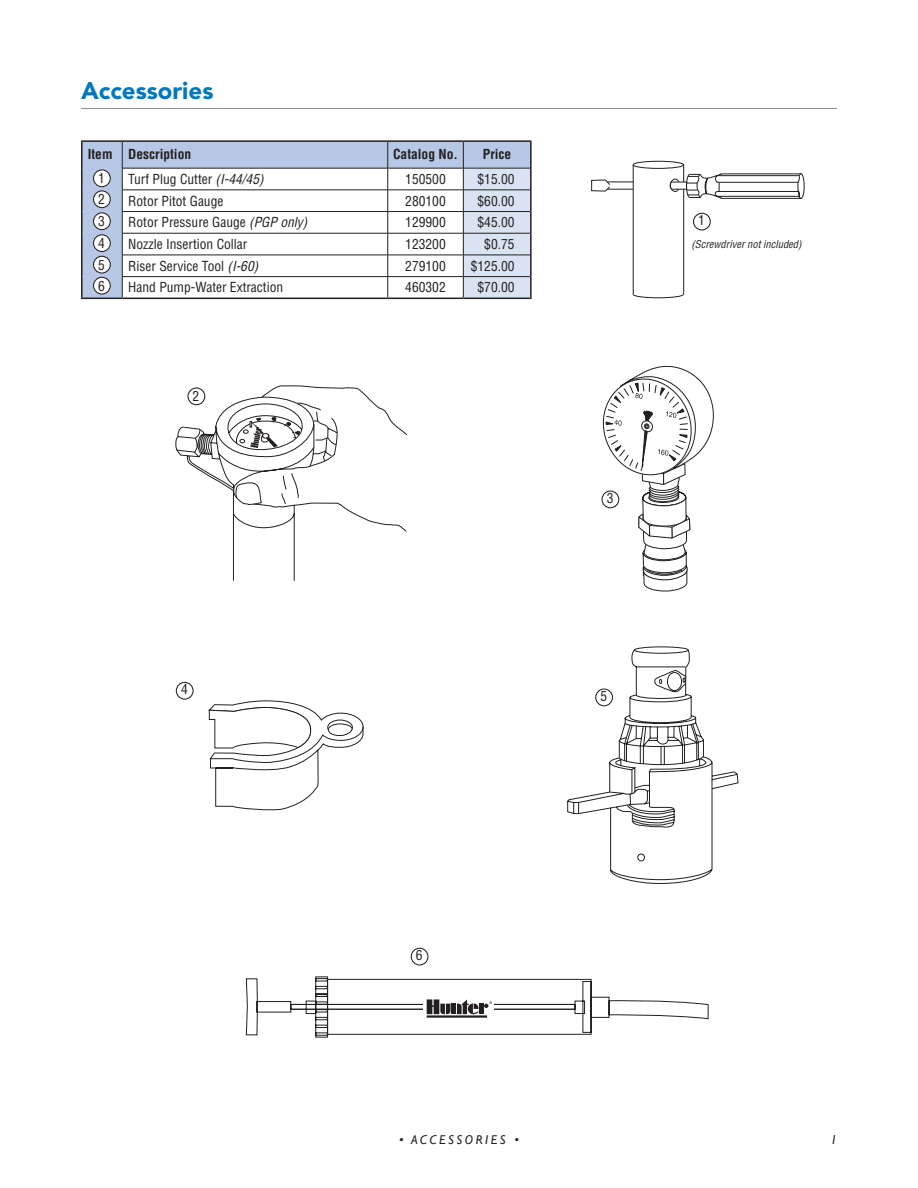
<style>
.page{position:relative;width:918px;height:1188px;background:#fff}
.page>*{position:absolute;margin:0;border:0;box-sizing:border-box;transform-origin:0 0}
.t1{font:900 24px "Avenir";color:#0577be}
.t2{font:condensed 13.5px/21.1px "Helvetica LT Std";color:#231f20;text-align:justify}
.t3{font:700 condensed 13.5px "Helvetica LT Std";color:#231f20}
.t4{font:italic 12.75px "Gill Sans";letter-spacing:.2em;color:#231f20}
.t5{font:italic condensed 10.5px "Helvetica LT Std";color:#231f20}
.s1{font-style:italic}
</style>
<div class="page">
<svg style="left:82px;top:142px;width:381px;height:156px"></svg>
<hr style="left:81px;top:140px;width:41px;height:2px;background:#231f20">
<hr style="left:122px;top:140px;width:266px;height:2px;background:#231f20">
<hr style="left:388px;top:140px;width:75px;height:2px;background:#231f20">
<hr style="left:463px;top:140px;width:69px;height:2px;background:#231f20">
<hr style="left:530px;top:142px;width:2px;height:26px;background:#231f20">
<hr style="left:530px;top:168px;width:2px;height:22px;background:#231f20">
<hr style="left:530px;top:190px;width:2px;height:22px;background:#231f20">
<hr style="left:530px;top:212px;width:2px;height:21px;background:#231f20">
<hr style="left:530px;top:233px;width:2px;height:22px;background:#231f20">
<hr style="left:530px;top:255px;width:2px;height:22px;background:#231f20">
<svg style="left:81px;top:142px;width:1px;height:156px"></svg>
<hr style="left:530px;top:277px;width:2px;height:21px;background:#231f20">
<hr style="left:81px;top:298px;width:41px;height:1px;background:#231f20">
<hr style="left:122px;top:298px;width:266px;height:1px;background:#231f20">
<hr style="left:388px;top:298px;width:75px;height:1px;background:#231f20">
<hr style="left:463px;top:298px;width:69px;height:1px;background:#231f20">
<hr style="left:122px;top:168px;width:266px;height:1px;background:#231f20">
<hr style="left:388px;top:168px;width:75px;height:1px;background:#231f20">
<hr style="left:122px;top:190px;width:266px;height:1px;background:#231f20">
<hr style="left:388px;top:190px;width:75px;height:1px;background:#231f20">
<hr style="left:122px;top:211px;width:266px;height:1px;background:#231f20">
<hr style="left:388px;top:211px;width:75px;height:1px;background:#231f20">
<hr style="left:122px;top:233px;width:266px;height:1px;background:#231f20">
<hr style="left:388px;top:233px;width:75px;height:1px;background:#231f20">
<hr style="left:122px;top:255px;width:266px;height:1px;background:#231f20">
<hr style="left:388px;top:255px;width:75px;height:1px;background:#231f20">
<hr style="left:122px;top:276px;width:266px;height:1px;background:#231f20">
<svg style="left:122px;top:142px;width:1px;height:156px"></svg>
<hr style="left:388px;top:276px;width:75px;height:1px;background:#231f20">
<svg style="left:387px;top:142px;width:1px;height:156px"></svg>
<svg style="left:463px;top:142px;width:68px;height:156px;background:#c8d2e3"></svg>
<hr style="left:463px;top:276px;width:67px;height:1px;background:#231f20">
<div style="left:94px;top:277px;width:16px;height:17px;background:#fff;border-radius:50%"></div>
<div style="left:93px;top:277px;width:18px;height:18px;border:1px solid #231f20;border-radius:50%"></div>
<div style="left:94px;top:170px;width:16px;height:17px;background:#fff;border-radius:50%"></div>
<div style="left:93px;top:169px;width:18px;height:18px;border:1px solid #231f20;border-radius:50%"></div>
<div style="left:94px;top:191px;width:16px;height:17px;background:#fff;border-radius:50%"></div>
<div style="left:93px;top:190px;width:18px;height:18px;border:1px solid #231f20;border-radius:50%"></div>
<div style="left:94px;top:213px;width:16px;height:17px;background:#fff;border-radius:50%"></div>
<div style="left:93px;top:212px;width:18px;height:18px;border:1px solid #231f20;border-radius:50%"></div>
<div style="left:94px;top:235px;width:16px;height:17px;background:#fff;border-radius:50%"></div>
<div style="left:93px;top:234px;width:18px;height:18px;border:1px solid #231f20;border-radius:50%"></div>
<div style="left:94px;top:256px;width:16px;height:17px;background:#fff;border-radius:50%"></div>
<div style="left:93px;top:256px;width:18px;height:18px;border:1px solid #231f20;border-radius:50%"></div>
<hr style="left:81px;top:108px;width:756px;height:1px;background:#879288">
<div style="left:591px;top:180px;width:15px;height:11px;background:#fff;border:1px solid #231f20"></div>
<svg style="left:604px;top:179px;width:29px;height:13px"></svg>
<hr style="left:683px;top:165px;width:1px;height:129px;background:#231f20">
<div style="left:633px;top:161px;width:51px;height:8px;border:1px solid #231f20;border-radius:50%"></div>
<hr style="left:633px;top:165px;width:1px;height:129px;background:#231f20">
<svg style="left:632px;top:293px;width:52px;height:6px"></svg>
<svg style="left:669px;top:173px;width:136px;height:26px"></svg>
<svg style="left:601px;top:365px;width:113px;height:227px"></svg>
<svg style="left:175px;top:385px;width:232px;height:196px"></svg>
<svg style="left:567px;top:646px;width:172px;height:238px"></svg>
<svg style="left:208px;top:701px;width:156px;height:110px"></svg>
<svg style="left:246px;top:976px;width:463px;height:62px"></svg>
<div style="left:693px;top:213px;width:18px;height:18px;border:1px solid #231f20;border-radius:50%"></div>
<div style="left:188px;top:388px;width:17px;height:17px;background:#fff;border-radius:50%"></div>
<div style="left:188px;top:387px;width:17px;height:18px;border:1px solid #231f20;border-radius:50%"></div>
<div style="left:602px;top:491px;width:17px;height:17px;background:#fff;border-radius:50%"></div>
<div style="left:602px;top:491px;width:17px;height:17px;border:1px solid #231f20;border-radius:50%"></div>
<div style="left:176px;top:682px;width:18px;height:18px;border:1px solid #231f20;border-radius:50%"></div>
<div style="left:596px;top:689px;width:16px;height:17px;background:#fff;border-radius:50%"></div>
<div style="left:595px;top:689px;width:18px;height:17px;border:1px solid #231f20;border-radius:50%"></div>
<div style="left:411px;top:948px;width:18px;height:18px;border:1px solid #231f20;border-radius:50%"></div>
<svg style="left:235px;top:402px;width:97px;height:103px"></svg>
<h1 class="t1" style="left:81px;top:76px;width:134px">Accessories</h1>
<p class="t3" style="left:88px;top:146px;width:105px">Item Description</p>
<p class="t3" style="left:393px;top:146px;width:66px">Catalog No.</p>
<p class="t3" style="left:483px;top:146px;width:30px">Price</p>
<p class="t2" style="left:128px;top:168px;width:137px">Turf Plug Cutter <span class="s1">(I-44/45)</span></p>
<p class="t2" style="left:405px;top:168px;width:42px">150500</p>
<p class="t2" style="left:478px;top:168px;width:39px">$15.00</p>
<p class="t2" style="left:128px;top:190px;width:97px">Rotor Pitot Gauge</p>
<p class="t2" style="left:405px;top:190px;width:42px">280100</p>
<p class="t2" style="left:478px;top:190px;width:39px">$60.00</p>
<p class="t2" style="left:128px;top:212px;width:181px">Rotor Pressure Gauge <span class="s1">(PGP only)</span></p>
<p class="t2" style="left:405px;top:212px;width:42px">129900</p>
<p class="t2" style="left:478px;top:212px;width:39px">$45.00</p>
<p class="t2" style="left:128px;top:233px;width:121px">Nozzle Insertion Collar</p>
<p class="t2" style="left:405px;top:233px;width:42px">123200</p>
<p class="t2" style="left:484px;top:233px;width:32px">$0.75</p>
<p class="t2" style="left:128px;top:255px;width:132px">Riser Service Tool <span class="s1">(I-60)</span></p>
<p class="t2" style="left:405px;top:255px;width:42px">279100</p>
<p class="t2" style="left:471px;top:255px;width:45px">$125.00</p>
<p class="t2" style="left:98px;top:275px;width:8px">6</p>
<p class="t2" style="left:128px;top:277px;width:156px">Hand Pump-Water Extraction</p>
<p class="t2" style="left:405px;top:277px;width:42px">460302</p>
<p class="t2" style="left:478px;top:277px;width:39px">$70.00</p>
<p class="t2" style="left:98px;top:168px;width:8px">1<br>2<br>3</p>
<p class="t2" style="left:98px;top:254px;width:8px">5</p>
<p class="t2" style="left:698px;top:210px;width:8px">1</p>
<p class="t2" style="left:98px;top:232px;width:8px">4</p>
<p class="t5" style="left:692px;top:238px;width:112px">(Screwdriver not included)</p>
<p class="t2" style="left:193px;top:385px;width:8px">2</p>
<p class="t2" style="left:181px;top:679px;width:8px">4</p>
<p class="t2" style="left:607px;top:487px;width:8px">3</p>
<p class="t2" style="left:416px;top:945px;width:8px">6</p>
<p class="t2" style="left:600px;top:685px;width:8px">5</p>
<p class="t4" style="left:399px;top:1133px;width:121px">• ACCESSORIES •</p>
<p class="t4" style="left:830px;top:1133px;width:8px">1</p>
</div>
